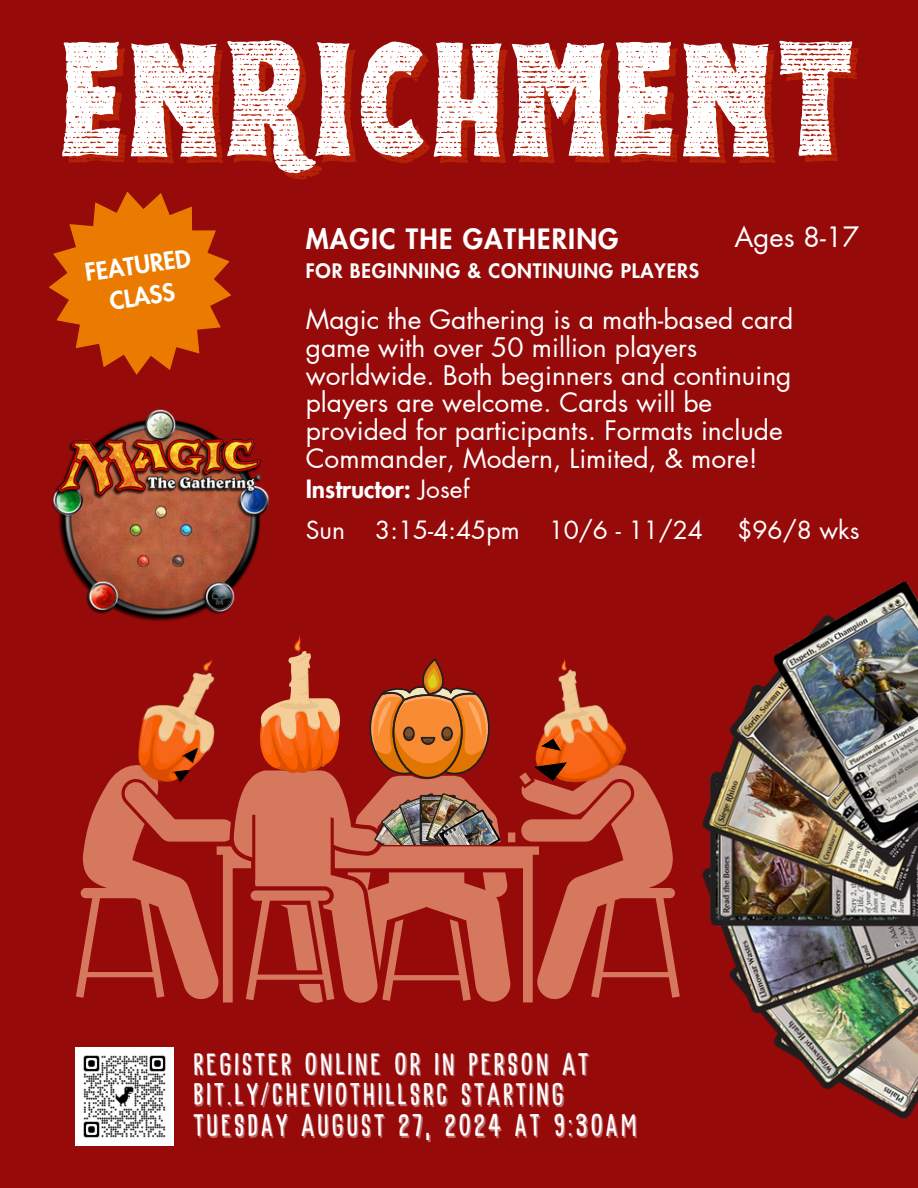
<style>
.page{position:relative;width:918px;height:1188px;background:#960a0a}
.page>*{position:absolute;margin:0;border:0;box-sizing:border-box;transform-origin:0 0}
.t1{font:143.1px "Hell Print Rough";letter-spacing:.045em;color:#fff}
.t2{font:31.65px "Kapsalon Print";letter-spacing:.1em;color:#fff}
.t3{font:800 27.45px "Futura LT Pro";letter-spacing:.045em;color:#fff}
.t4{font:27.45px "Futura LT Pro";color:#fff}
.t5{font:26.4px/27.8px "Futura LT Pro";color:#fff}
.t6{font:24.6px "Futura LT Pro";color:#fff}
.t7{font:800 24.6px "Futura LT Pro";color:#fff}
.t8{font:800 24px/31.5px "Futura LT Pro";color:#fff;text-align:center}
.t9{font:800 19.5px "Futura LT Pro";letter-spacing:.045em;color:#fff}
.s1{font-weight:400}
</style>
<div class="page">
<img style="left:76px;top:1047px;width:98px;height:98px">
<img style="left:289px;top:634px;width:22px;height:25px">
<svg style="left:76px;top:659px;width:604px;height:344px"></svg>
<img style="left:374px;top:791px;width:126px;height:53px">
<img style="left:53px;top:410px;width:216px;height:211px">
<svg style="left:49px;top:192px;width:182px;height:183px"></svg>
<img style="left:702px;top:581px;width:216px;height:538px">
<h6 class="t1" style="left:62px;top:41px;width:795px">ENRICHMENT</h6>
<h3 class="t8" style="left:83px;top:258px;width:108px;rotate:-8deg">FEATURED<br>CLASS</h3>
<p class="t4" style="left:734px;top:225px;width:127px">Ages 8-17</p>
<h6 class="t3" style="left:306px;top:226px;width:314px">MAGIC THE GATHERING</h6>
<h6 class="t9" style="left:306px;top:262px;width:395px">FOR BEGINNING &amp; CONTINUING PLAYERS</h6>
<p class="t5" style="left:306px;top:307px;width:489px">Magic the Gathering is a math-based card game with over 50 million players worldwide. Both beginners and continuing players are welcome. Cards will be provided for participants. Formats include Commander, Modern, Limited, &amp; more!</p>
<p class="t7" style="left:306px;top:477px;width:165px">Instructor: <span class="s1">Josef</span></p>
<p class="t6" style="left:306px;top:519px;width:41px">Sun</p>
<p class="t6" style="left:375px;top:519px;width:146px">3:15-4:45pm</p>
<p class="t6" style="left:549px;top:519px;width:156px">10/6 - 11/24</p>
<p class="t6" style="left:737px;top:519px;width:124px">$96/8 wks</p>
<p class="t2" style="left:193px;top:1046px;width:396px">REGISTER ONLINE OR IN PERSON AT</p>
<h4 class="t2" style="left:193px;top:1077px;width:372px">BIT.LY/CHEVIOTHILLSRC STARTING</h4>
<h6 class="t2" style="left:193px;top:1107px;width:348px">TUESDAY AUGUST 27, 2024 AT</h6>
<h6 class="t2" style="left:554px;top:1107px;width:84px">9:30AM</h6>
</div>
